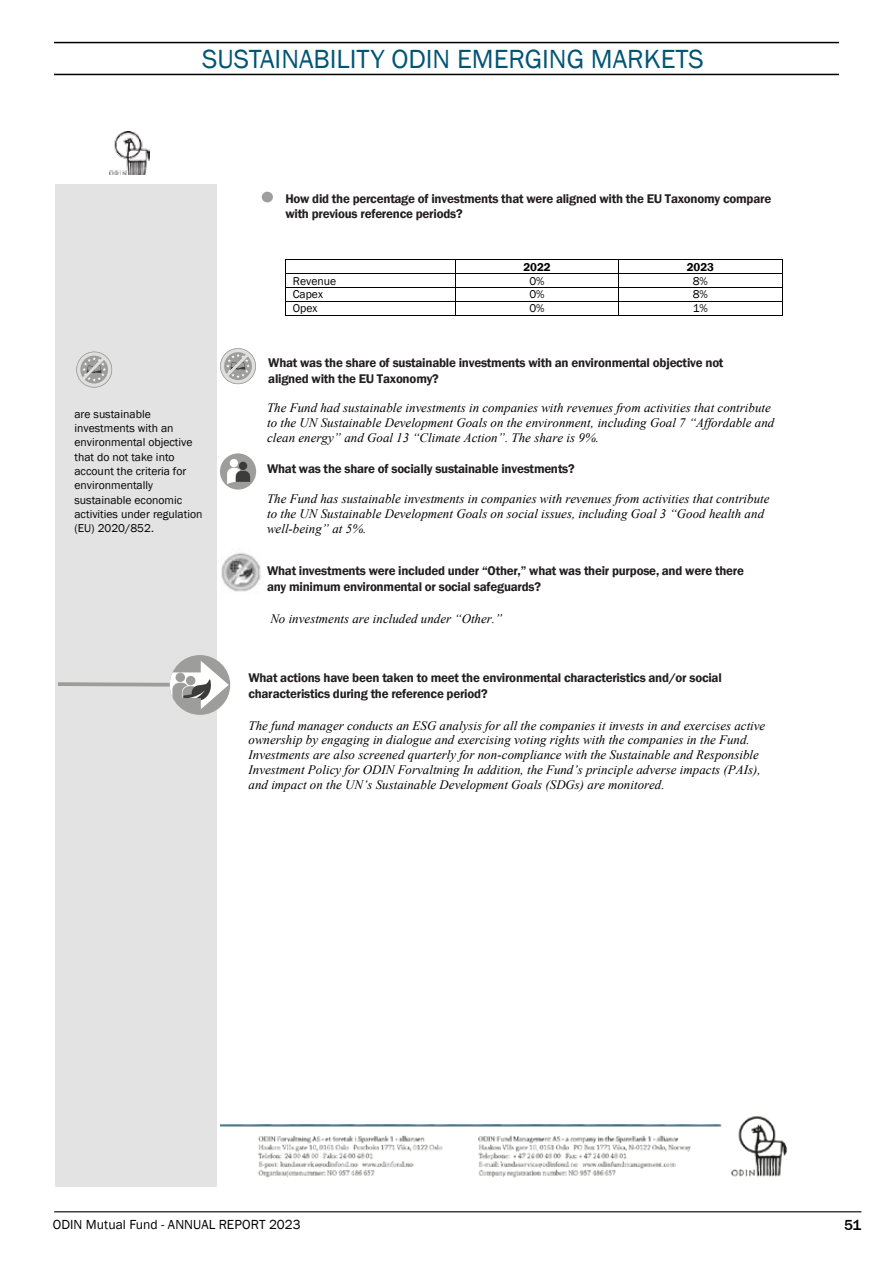
<style>
.page{position:relative;width:893px;height:1263px;background:#fff}
.page>*{position:absolute;margin:0;border:0;box-sizing:border-box;transform-origin:0 0}
.t1{font:27px "Franklin Gothic";color:#005575}
.t2{font:500 15px "Franklin Gothic";color:#000}
.t3{font:13.5px "Franklin Gothic";letter-spacing:.005em;color:#000}
.t4{font:italic 12.9px/15px "Times New Roman";color:#000}
.t5{font:600 12.9px/15.9px "Franklin Gothic";letter-spacing:-.015em;color:#231f20}
.t6{font:11.7px/14.2px "Franklin Gothic";color:#000}
.t7{font:600 11.7px "Franklin Gothic";color:#000}
</style>
<div class="page">
<hr style="left:54px;top:1211px;width:807px;height:1px;background:#000">
<hr style="left:54px;top:74px;width:785px;height:1px;background:#000">
<hr style="left:54px;top:42px;width:785px;height:1px;background:#000">
<img style="left:110px;top:132px;width:39px;height:43px">
<div style="left:220px;top:453px;width:36px;height:37px;background:#9d9d9c;border-radius:50%"></div>
<svg style="left:227px;top:468px;width:23px;height:16px"></svg>
<div style="left:239px;top:462px;width:8px;height:8px;background:#3c3c3b;border-radius:50%"></div>
<div style="left:230px;top:459px;width:8px;height:8px;background:#fff;border-radius:50%"></div>
<div style="left:55px;top:184px;width:162px;height:1002px;background:#e3e3e3"></div>
<hr style="left:286px;top:259px;width:169px;height:1px;background:#000">
<hr style="left:456px;top:259px;width:162px;height:1px;background:#000">
<hr style="left:619px;top:259px;width:163px;height:1px;background:#000">
<hr style="left:286px;top:273px;width:169px;height:1px;background:#000">
<hr style="left:456px;top:273px;width:162px;height:1px;background:#000">
<hr style="left:619px;top:273px;width:163px;height:1px;background:#000">
<hr style="left:286px;top:287px;width:169px;height:1px;background:#000">
<hr style="left:456px;top:287px;width:162px;height:1px;background:#000">
<hr style="left:619px;top:287px;width:163px;height:1px;background:#000">
<hr style="left:286px;top:301px;width:169px;height:1px;background:#000">
<hr style="left:456px;top:301px;width:162px;height:1px;background:#000">
<hr style="left:619px;top:301px;width:163px;height:1px;background:#000">
<svg style="left:285px;top:259px;width:1px;height:57px"></svg>
<hr style="left:286px;top:315px;width:169px;height:1px;background:#000">
<svg style="left:455px;top:259px;width:1px;height:57px"></svg>
<hr style="left:456px;top:315px;width:162px;height:1px;background:#000">
<svg style="left:618px;top:259px;width:1px;height:57px"></svg>
<hr style="left:619px;top:315px;width:163px;height:1px;background:#000">
<svg style="left:782px;top:259px;width:1px;height:57px"></svg>
<svg style="left:220px;top:348px;width:36px;height:36px"></svg>
<div style="left:170px;top:655px;width:60px;height:60px;background:#9d9d9c;border-radius:50%"></div>
<svg style="left:58px;top:661px;width:171px;height:48px"></svg>
<svg style="left:76px;top:352px;width:36px;height:35px"></svg>
<div style="left:262px;top:192px;width:11px;height:10px;background:#9d9d9c;border-radius:50%"></div>
<img style="left:221px;top:553px;width:40px;height:39px">
<img style="left:220px;top:1116px;width:568px;height:62px">
<h1 class="t1" style="left:202px;top:42px;width:503px">SUSTAINABILITY ODIN EMERGING MARKETS</h1>
<p class="t5" style="left:285px;top:190px;width:488px">How did the percentage of investments that were aligned with the EU Taxonomy compare with previous reference periods?</p>
<p class="t7" style="left:523px;top:259px;width:29px">2022</p>
<p class="t7" style="left:687px;top:259px;width:29px">2023</p>
<p class="t6" style="left:74px;top:407px;width:130px">are sustainable investments with an environmental objective that do not take into account the criteria for environmentally sustainable economic activities under regulation (EU) 2020/852.</p>
<p class="t6" style="left:293px;top:274px;width:45px">Revenue</p>
<p class="t6" style="left:529px;top:274px;width:17px">0%</p>
<p class="t6" style="left:693px;top:274px;width:17px">8%</p>
<p class="t6" style="left:293px;top:288px;width:32px">Capex</p>
<p class="t6" style="left:529px;top:288px;width:17px">0%</p>
<p class="t6" style="left:693px;top:288px;width:17px">8%</p>
<p class="t6" style="left:293px;top:302px;width:26px">Opex</p>
<p class="t6" style="left:529px;top:302px;width:17px">0%</p>
<p class="t6" style="left:693px;top:302px;width:17px">1%</p>
<p class="t5" style="left:268px;top:355px;width:457px">What was the share of sustainable investments with an environmental objective not aligned with the EU Taxonomy?</p>
<p class="t4" style="left:267px;top:400px;width:509px">The Fund had sustainable investments in companies with revenues from activities that contribute to the UN Sustainable Development Goals on the environment, including Goal 7 “Affordable and clean energy” and Goal 13 “Climate Action”. The share is 9%.</p>
<p class="t5" style="left:267px;top:461px;width:309px">What was the share of socially sustainable investments?</p>
<p class="t4" style="left:267px;top:490px;width:504px">The Fund has sustainable investments in companies with revenues from activities that contribute to the UN Sustainable Development Goals on social issues, including Goal 3 “Good health and well-being” at 5%.</p>
<p class="t5" style="left:267px;top:563px;width:478px">What investments were included under “Other,” what was their purpose, and were there any minimum environmental or social safeguards?</p>
<p class="t4" style="left:270px;top:611px;width:234px">No investments are included under “Other.”</p>
<p class="t5" style="left:249px;top:670px;width:475px">What actions have been taken to meet the environmental characteristics and/or social characteristics during the reference period?</p>
<p class="t4" style="left:249px;top:717px;width:518px">The fund manager conducts an ESG analysis for all the companies it invests in and exercises active ownership by engaging in dialogue and exercising voting rights with the companies in the Fund.<br>Investments are also screened quarterly for non-compliance with the Sustainable and Responsible Investment Policy for ODIN Forvaltning In addition, the Fund’s principle adverse impacts (PAIs), and impact on the UN’s Sustainable Development Goals (SDGs) are monitored.</p>
<p class="t3" style="left:53px;top:1216px;width:249px">ODIN Mutual Fund - ANNUAL REPORT 2023</p>
<p class="t2" style="left:844px;top:1216px;width:19px">51</p>
</div>
